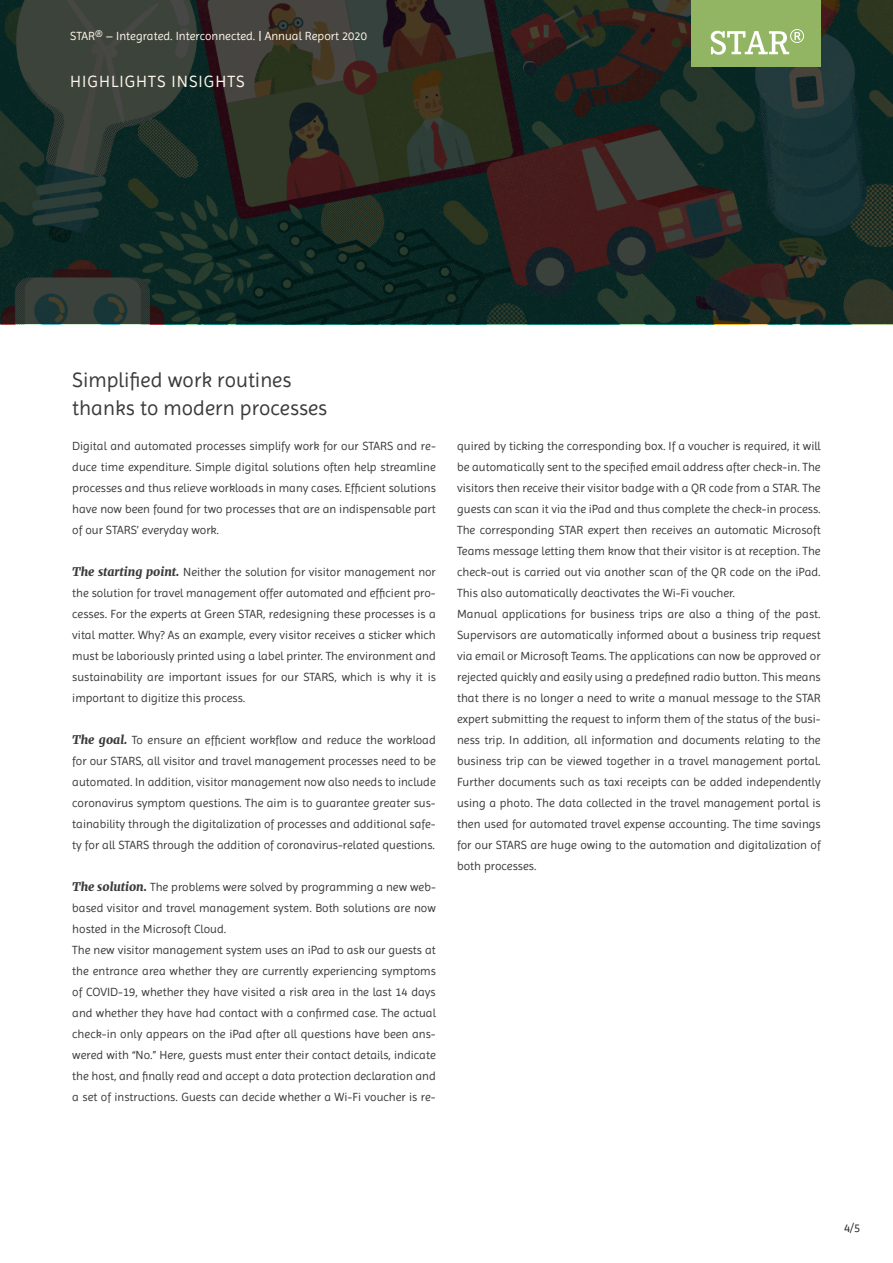
<style>
.page{position:relative;width:893px;height:1263px;background:#fff}
.page>*{position:absolute;margin:0;border:0;box-sizing:border-box;transform-origin:0 0}
.t1{font:21px/27px "Imprima";color:#3c3b3b}
.t2{font:16.5px "Imprima";letter-spacing:.06em;color:#fff7ec}
.t3{font:12px/21px "Imprima";color:#3c3b3b;text-align:justify}
.t4{font:12px "Imprima";color:#fff7ec}
.t5{font:12px "Imprima";color:#282827}
.s1{font-family:"Merriweather";font-weight:900;font-style:italic}
</style>
<div class="page">
<svg style="left:0;top:0;width:893px;height:324px;background:#232d27"></svg>
<div style="left:691px;top:0;width:130px;height:67px;background:#91b562"></div>
<svg style="left:711px;top:29px;width:93px;height:26px"></svg>
<p class="t4" style="left:70px;top:29px;width:298px">STAR® – Integrated. Interconnected. | Annual Report 2020</p>
<h2 class="t2" style="left:70px;top:72px;width:176px">HIGHLIGHTS INSIGHTS</h2>
<h1 class="t1" style="left:72px;top:367px;width:257px">Simplified work routines thanks to modern processes</h1>
<p class="t3" style="left:72px;top:436px;width:365px">Digital and automated processes simplify work for our STARS and re&shy;duce time expenditure. Simple digital solutions often help streamline processes and thus relieve workloads in many cases. Efficient solutions have now been found for two processes that are an indispensable part of our STARS’ everyday work.</p>
<p class="t3" style="left:72px;top:562px;width:365px"><span class="s1">The starting point.</span> Neither the solution for visitor management nor the solution for travel management offer automated and efficient pro&shy;cesses. For the experts at Green STAR, redesigning these processes is a vital matter. Why? As an example, every visitor receives a sticker which must be laboriously printed using a label printer. The environment and sustainability are important issues for our STARS, which is why it is important to digitize this process.</p>
<p class="t3" style="left:72px;top:730px;width:365px"><span class="s1">The goal.</span> To ensure an efficient workflow and reduce the workload for our STARS, all visitor and travel management processes need to be automated. In addition, visitor management now also needs to include coronavirus symptom questions. The aim is to guarantee greater sus&shy;tainability through the digitalization of processes and additional safe&shy;ty for all STARS through the addition of coronavirus-related questions.</p>
<p class="t3" style="left:72px;top:877px;width:365px;text-align:left"><span class="s1">The solution.</span> The problems were solved by programming a new web&shy;based visitor and travel management system. Both solutions are now hosted in the Microsoft Cloud.<br>The new visitor management system uses an iPad to ask our guests at the entrance area whether they are currently experiencing symptoms of COVID-19, whether they have visited a risk area in the last 14 days and whether they have had contact with a confirmed case. The actual check-in only appears on the iPad after all questions have been ans&shy;wered with “No.” Here, guests must enter their contact details, indicate the host, and finally read and accept a data protection declaration and a set of instructions. Guests can decide whether a Wi-Fi voucher is re-</p>
<p class="t3" style="left:457px;top:436px;width:365px;text-align:left">quired by ticking the corresponding box. If a voucher is required, it will be automatically sent to the specified email address after check-in. The visitors then receive their visitor badge with a QR code from a STAR. The guests can scan it via the iPad and thus complete the check-in process.<br>The corresponding STAR expert then receives an automatic Microsoft Teams message letting them know that their visitor is at reception. The check-out is carried out via another scan of the QR code on the iPad.<br>This also automatically deactivates the Wi-Fi voucher.<br>Manual applications for business trips are also a thing of the past.<br>Supervisors are automatically informed about a business trip request via email or Microsoft Teams. The applications can now be approved or rejected quickly and easily using a predefined radio button. This means that there is no longer a need to write a manual message to the STAR expert submitting the request to inform them of the status of the busi&shy;ness trip. In addition, all information and documents relating to the business trip can be viewed together in a travel management portal.<br>Further documents such as taxi receipts can be added independently using a photo. The data collected in the travel management portal is then used for automated travel expense accounting. The time savings for our STARS are huge owing to the automation and digitalization of both processes.</p>
<p class="t5" style="left:844px;top:1221px;width:18px">4/5</p>
</div>
